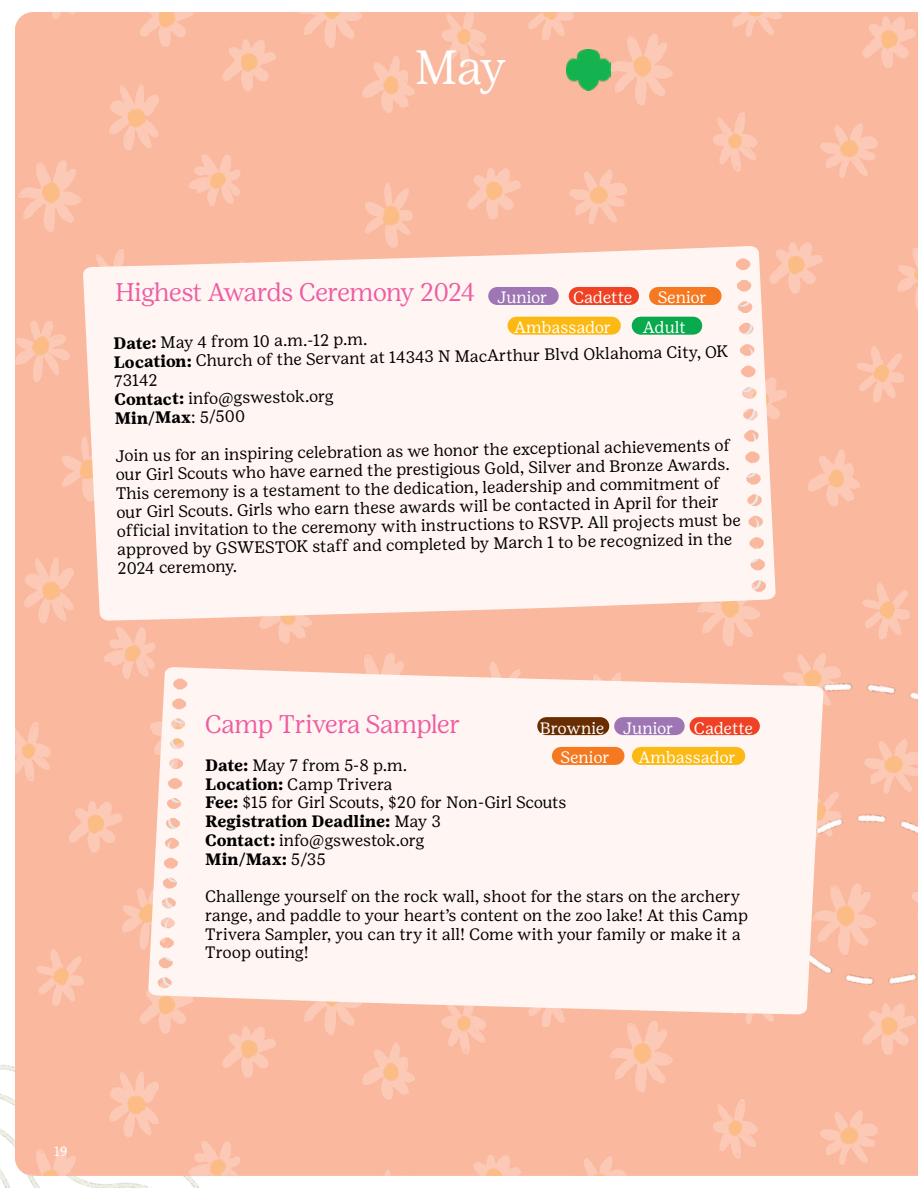
<style>
.page{position:relative;width:918px;height:1188px;background:#fff}
.page>*{position:absolute;margin:0;border:0;box-sizing:border-box;transform-origin:0 0}
.t1{font:300 48px "Girl Scout Display";color:#fff}
.t2{font:300 25.5px "Girl Scout Display";color:#ef5ba1}
.t3{font:16.5px/18.8px "Girl Scout Text";letter-spacing:-.01em;color:#000}
.t4{font:16.5px/29.8px "Girl Scout Text";letter-spacing:-.01em;color:#fff}
.t5{font:13.5px "Girl Scout Text";color:#fff}
.s1{font-weight:700}
</style>
<div class="page">
<img style="left:0;top:1065px;width:199px;height:123px">
<img style="left:15px;top:12px;width:903px;height:1164px">
<svg style="left:83px;top:246px;width:693px;height:375px"></svg>
<div style="left:658px;top:287px;width:55px;height:18px;background:#f47920"></div>
<div style="left:578px;top:287px;width:52px;height:18px;background:#ef4123"></div>
<div style="left:497px;top:287px;width:53px;height:18px;background:#9e76b4"></div>
<div style="left:516px;top:317px;width:96px;height:18px;background:#fdb913"></div>
<div style="left:641px;top:317px;width:52px;height:18px;background:#09a94e"></div>
<svg style="left:148px;top:667px;width:676px;height:347px"></svg>
<div style="left:546px;top:717px;width:54px;height:18px;background:#692e00"></div>
<div style="left:699px;top:717px;width:52px;height:18px;background:#ef4123"></div>
<div style="left:623px;top:717px;width:53px;height:18px;background:#9e76b4"></div>
<div style="left:561px;top:747px;width:55px;height:18px;background:#f47920"></div>
<div style="left:641px;top:747px;width:95px;height:18px;background:#fdb913"></div>
<h1 class="t1" style="left:415px;top:38px;width:92px">May</h1>
<h2 class="t2" style="left:116px;top:276px;width:434px">Highest Awards Ceremony 2024 <sub>Junior</sub></h2>
<p class="t4" style="left:573px;top:282px;width:61px">Cadette</p>
<p class="t4" style="left:658px;top:282px;width:51px">Senior</p>
<p class="t4" style="left:514px;top:312px;width:98px">Ambassador</p>
<p class="t4" style="left:643px;top:312px;width:44px">Adult</p>
<p class="t3" style="left:113px;top:334px;width:616px;rotate:-1deg"><span class="s1">Date:</span> May 4 from 10 a.m.-12 p.m.<br><span class="s1">Location:</span> Church of the Servant at 14343 N MacArthur Blvd Oklahoma City, OK<br>73142<br><span class="s1">Contact:</span> info@gswestok.org<br><span class="s1">Min/Max</span>: 5/500</p>
<p class="t3" style="left:115px;top:446px;width:626px;rotate:-1deg">Join us for an inspiring celebration as we honor the exceptional achievements of our Girl Scouts who have earned the prestigious Gold, Silver and Bronze Awards.<br>This ceremony is a testament to the dedication, leadership and commitment of our Girl Scouts. Girls who earn these awards will be contacted in April for their offi cial invitation to the ceremony with instructions to RSVP. All projects must be approved by GSWESTOK staff and completed by March 1 to be recognized in the 2024 ceremony.</p>
<h2 class="t2" style="left:205px;top:708px;width:257px">Camp Trivera Sampler</h2>
<p class="t4" style="left:561px;top:713px;width:194px;text-indent:-21px">Brownie Junior Cadette<br>Senior</p>
<p class="t4" style="left:639px;top:742px;width:98px">Ambassador</p>
<p class="t3" style="left:205px;top:756px;width:363px"><span class="s1">Date:</span> May 7 from 5-8 p.m.<br><span class="s1">Location:</span> Camp Trivera<br><span class="s1">Fee:</span> $15 for Girl Scouts, $20 for Non-Girl Scouts<br><span class="s1">Registration Deadline:</span> May 3<br><span class="s1">Contact:</span> info@gswestok.org<br><span class="s1">Min/Max:</span> 5/35</p>
<p class="t3" style="left:205px;top:887px;width:544px">Challenge yourself on the rock wall, shoot for the stars on the archery range, and paddle to your heart’s content on the zoo lake! At this Camp Trivera Sampler, you can try it all! Come with your family or make it a Troop outing!</p>
<p class="t5" style="left:54px;top:1143px;width:15px">19</p>
</div>
